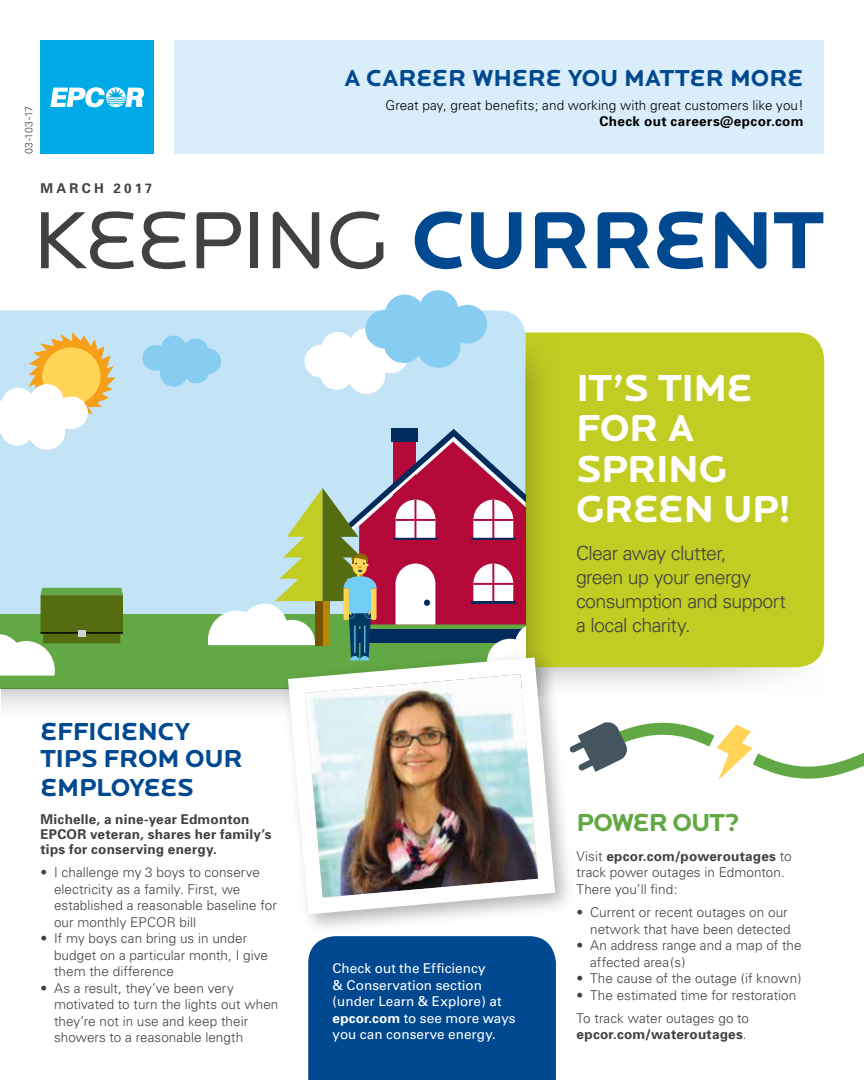
<style>
.page{position:relative;width:864px;height:1080px;background:#fff}
.page>*{position:absolute;margin:0;border:0;box-sizing:border-box;transform-origin:0 0}
.t1{font:84px "Locator Display";letter-spacing:-.025em;color:#414042}
.t2{font:39px/40.5px "EPCOR Locator Display Bold";letter-spacing:-.02em;color:#fff}
.t3{font:25.5px/27.8px "EPCOR Locator Display Bold";letter-spacing:-.02em;color:#004990}
.t4{font:25.5px "EPCOR Locator Display Bold";letter-spacing:-.045em;color:#62a844}
.t5{font:24px "EPCOR Locator Display Bold";letter-spacing:-.005em;color:#004990}
.t6{font:300 19.5px/24px "Univers";letter-spacing:-.03em;color:#414042}
.t7{font:300 13.5px/16.5px "Univers";letter-spacing:.005em;color:#414042}
.t8{font:13.5px/16.5px "Univers";letter-spacing:.005em;color:#fff}
.t9{font:700 13.5px/15px "Univers";letter-spacing:.02em;color:#414042}
.t10{font:300 13.5px "Univers";letter-spacing:.005em;color:#000}
.t11{font:700 13.5px "Univers";letter-spacing:.035em;color:#000}
.t12{font:700 13.5px "Univers";letter-spacing:.24em;color:#414042}
.t13{font:300 10.5px "Univers";letter-spacing:.015em;color:#414042}
.s1{font-family:"EPCOR Locator Display Bold";color:#004990}
.s2{font-weight:700}
.s3{font-weight:300}
</style>
<div class="page">
<svg style="left:576px;top:667px;width:224px;height:19px"></svg>
<div style="left:526px;top:333px;width:298px;height:334px;background:#c2cd23"></div>
<div style="left:0;top:310px;width:526px;height:304px;background:#c3e3f7"></div>
<div style="left:0;top:614px;width:526px;height:75px;background:#62a844"></div>
<svg style="left:0;top:332px;width:116px;height:118px"></svg>
<svg style="left:142px;top:336px;width:79px;height:51px;background:#9ad4f2"></svg>
<div style="left:1px;top:689px;width:525px;height:30px;background:linear-gradient(to bottom,#d6d7d9,#fff)"></div>
<div style="left:174px;top:40px;width:650px;height:114px;background:#daedfa"></div>
<div style="left:391px;top:428px;width:27px;height:14px;background:#002b5c"></div>
<div style="left:526px;top:336px;width:30px;height:359px;background:linear-gradient(to right,#a6b01e,#c3ce23)"></div>
<svg style="left:304px;top:290px;width:183px;height:104px"></svg>
<div style="left:308px;top:936px;width:248px;height:144px;background:#004990"></div>
<div style="left:41px;top:40px;width:113px;height:114px;background:#00aae7"></div>
<svg style="left:51px;top:87px;width:93px;height:20px"></svg>
<svg style="left:576px;top:722px;width:288px;height:58px"></svg>
<svg style="left:0;top:588px;width:123px;height:88px"></svg>
<div style="left:281px;top:650px;width:295px;height:286px;background:#000;opacity:.3"></div>
<img style="left:280px;top:649px;width:283px;height:274px">
<svg style="left:208px;top:429px;width:318px;height:235px"></svg>
<p class="t13" style="left:22px;top:154px;width:49px;rotate:-90deg">03-103-17</p>
<h3 class="t5" style="left:344px;top:64px;width:461px">A CAREER WHERE YOU MATTER MORE</h3>
<p class="t10" style="left:386px;top:97px;width:420px">Great pay, great benefits; and working with great customers like you!</p>
<p class="t11" style="left:599px;top:113px;width:206px">Check out careers@epcor.com</p>
<p class="t12" style="left:40px;top:180px;width:113px">MARCH 2017</p>
<h1 class="t1" style="left:33px;top:195px;width:793px">KeePING <span class="s1">CURRENT</span></h1>
<h2 class="t2" style="left:576px;top:368px;width:217px">IT’S TIME<br>FOR A<br>SPRING<br>GREEN UP!</h2>
<h3 class="t6" style="left:576px;top:541px;width:211px">Clear away clutter,<br>green up your energy consumption and support a local charity.</h3>
<h3 class="t3" style="left:41px;top:718px;width:204px">EFFICIENCY<br>TIPS FROM OUR<br>EMPLOYEES</h3>
<p class="t9" style="left:41px;top:811px;width:232px">Michelle, a nine-year Edmonton<br>EPCOR veteran, shares her family’s tips for conserving energy.</p>
<p class="t7" style="left:54px;top:864px;width:224px;text-indent:-13px">• I challenge my 3 boys to conserve electricity as a family. First, we established a reasonable baseline for our monthly EPCOR bill</p>
<p class="t7" style="left:54px;top:930px;width:216px;text-indent:-13px">• If my boys can bring us in under budget on a particular month, I give them the difference</p>
<p class="t7" style="left:54px;top:980px;width:226px;text-indent:-13px">• As a result, they’ve been very motivated to turn the lights out when they’re not in use and keep their showers to a reasonable length</p>
<p class="t8" style="left:333px;top:961px;width:185px">Check out the Efficiency<br>&amp; Conservation section (under Learn &amp; Explore) at <span class="s2">epcor.com</span> to see more ways you can conserve energy.</p>
<h3 class="t4" style="left:577px;top:808px;width:164px">POWER OUT?</h3>
<p class="t7" style="left:577px;top:848px;width:216px">Visit <span class="s2">epcor.com/poweroutages</span> to track power outages in Edmonton.<br>There you’ll find:</p>
<p class="t7" style="left:577px;top:904px;width:216px;text-align:right">• Current or recent outages on our network that have been detected</p>
<p class="t7" style="left:590px;top:937px;width:213px;text-indent:-14px">• An address range and a map of the affected area(s)</p>
<p class="t7" style="left:577px;top:970px;width:226px">• The cause of the outage (if known)</p>
<p class="t7" style="left:577px;top:983px;width:221px;line-height:23.2px">• The estimated time for restoration<br>To track water outages go to</p>
<p class="t9" style="left:577px;top:1027px;width:172px">epcor.com/wateroutages<span class="s3">.</span></p>
</div>
